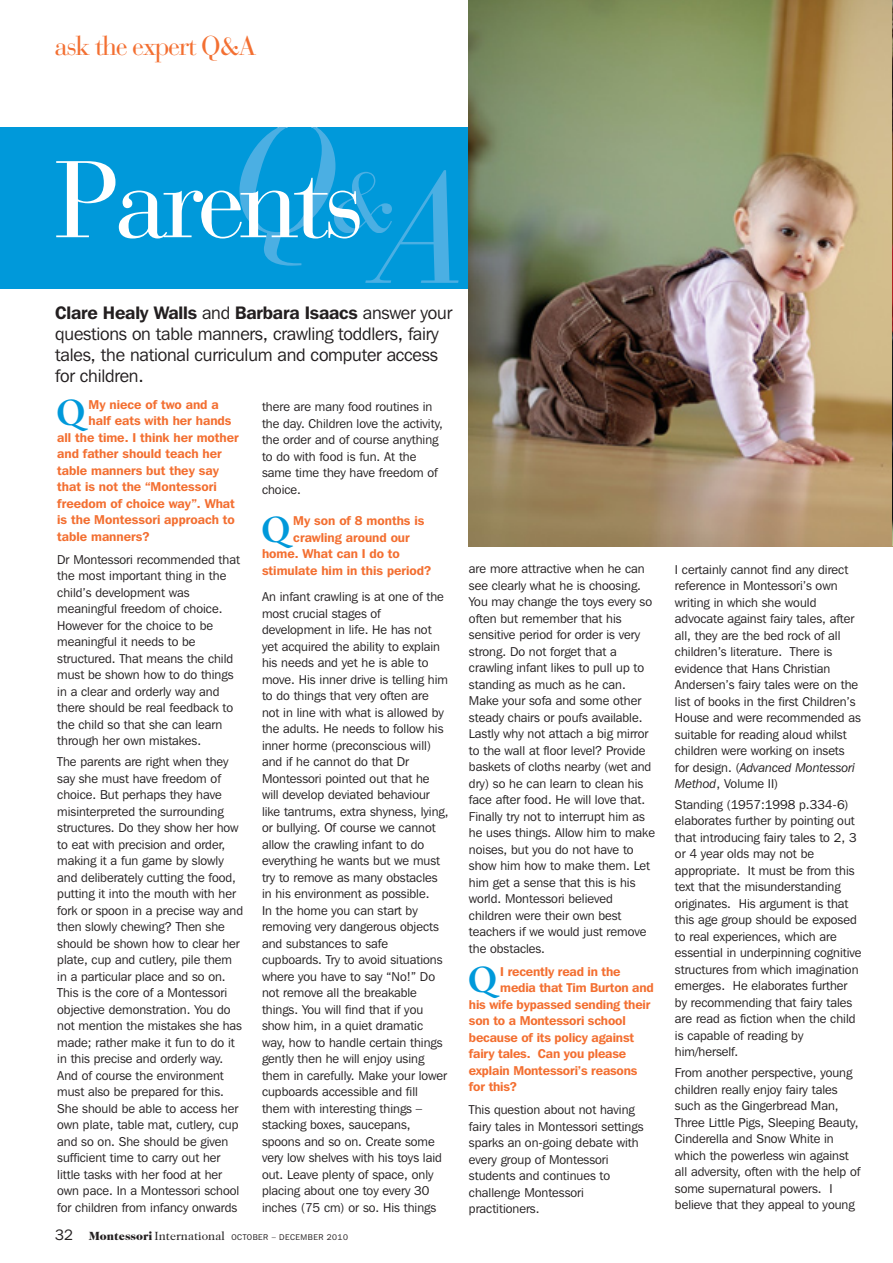
<style>
.page{position:relative;width:893px;height:1263px;background:#fff}
.page>*{position:absolute;margin:0;border:0;box-sizing:border-box;transform-origin:0 0}
.t1{font:108px "Bauer Bodoni";letter-spacing:-.055em;color:#fff}
.t2{font:600 36.15px "Stone Serif";color:#0099da}
.t3{font:27px "Bauer Bodoni";letter-spacing:-.055em;color:#f36f31}
.t4{font:18px/21px "Franklin Gothic IT Cby BT";letter-spacing:-.015em;color:#231f20}
.t5{font:12.75px/16.5px "Franklin Gothic IT Cby BT";color:#231f20}
.t6{font:600 12.75px "Franklin Gothic IT Cby BT";color:#f36f31}
.t7{font:8.25px "Franklin Gothic IT Cby BT";letter-spacing:.06em;color:#231f20}
.s1{font-weight:600}
.s2{font-size:15px}
.s3{font-family:"Caslon Two Twenty Four";font-weight:900;font-size:12px}
.s4{font-family:"Caslon Two Twenty Four";font-size:12px}
.s5{font-style:italic}
</style>
<div class="page">
<div style="left:0;top:127px;width:893px;height:162px;background:#0099da"></div>
<img style="left:469px;top:0;width:424px;height:547px">
<hr style="left:892px;top:0;width:1px;height:546px;background:#cce2f5">
<svg style="left:239px;top:127px;width:220px;height:156px"></svg>
<h3 class="t3" style="left:54px;top:35px;width:204px">ask the expert Q&amp;A</h3>
<h1 class="t1" style="left:54px;top:158px;width:312px">Parents</h1>
<h3 class="t4" style="left:55px;top:304px;width:398px"><span class="s1">Clare Healy Walls</span> and <span class="s1">Barbara Isaacs</span> answer your questions on table manners, crawling toddlers, fairy tales, the national curriculum and computer access for children.</h3>
<h2 class="t2" style="left:56px;top:399px;width:31px">Q</h2>
<p class="t6" style="left:89px;top:400px;width:132px">My niece of two and a</p>
<p class="t6" style="left:89px;top:417px;width:144px">half eats with her hands</p>
<p class="t6" style="left:57px;top:433px;width:183px">all the time. I think her mother</p>
<p class="t6" style="left:57px;top:450px;width:166px">and father should teach her</p>
<p class="t6" style="left:57px;top:466px;width:163px">table manners but they say</p>
<p class="t6" style="left:57px;top:483px;width:161px">that is not the “Montessori</p>
<p class="t6" style="left:57px;top:499px;width:179px">freedom of choice way”. What</p>
<p class="t6" style="left:57px;top:516px;width:179px">is the Montessori approach to</p>
<p class="t6" style="left:57px;top:532px;width:94px">table manners?</p>
<p class="t5" style="left:57px;top:552px;width:184px">Dr Montessori recommended that the most important thing in the child’s development was meaningful freedom of choice.<br>However for the choice to be meaningful it needs to be structured. That means the child must be shown how to do things in a clear and orderly way and there should be real feedback to the child so that she can learn through her own mistakes.</p>
<p class="t5" style="left:57px;top:755px;width:187px">The parents are right when they say she must have freedom of choice. But perhaps they have misinterpreted the surrounding structures. Do they show her how to eat with precision and order, making it a fun game by slowly and deliberately cutting the food, putting it into the mouth with her fork or spoon in a precise way and then slowly chewing? Then she should be shown how to clear her plate, cup and cutlery, pile them in a particular place and so on.<br>This is the core of a Montessori objective demonstration. You do not mention the mistakes she has made; rather make it fun to do it in this precise and orderly way.<br>And of course the environment must also be prepared for this.<br>She should be able to access her own plate, table mat, cutlery, cup and so on. She should be given sufficient time to carry out her little tasks with her food at her own pace. In a Montessori school for children from infancy onwards</p>
<p class="t5" style="left:262px;top:400px;width:182px">there are many food routines in the day. Children love the activity, the order and of course anything to do with food is fun. At the same time they have freedom of choice.</p>
<h2 class="t2" style="left:261px;top:515px;width:31px">Q</h2>
<p class="t6" style="left:293px;top:516px;width:133px">My son of 8 months is</p>
<p class="t6" style="left:293px;top:533px;width:118px">crawling around our</p>
<p class="t6" style="left:262px;top:549px;width:139px">home. What can I do to</p>
<p class="t6" style="left:262px;top:566px;width:171px">stimulate him in this period?</p>
<p class="t5" style="left:262px;top:590px;width:188px">An infant crawling is at one of the most crucial stages of development in life. He has not yet acquired the ability to explain his needs and yet he is able to move. His inner drive is telling him to do things that very often are not in line with what is allowed by the adults. He needs to follow his inner horme (preconscious will) and if he cannot do that Dr<br>Montessori pointed out that he will develop deviated behaviour like tantrums, extra shyness, lying, or bullying. Of course we cannot allow the crawling infant to do everything he wants but we must try to remove as many obstacles in his environment as possible.<br>In the home you can start by removing very dangerous objects and substances to safe cupboards. Try to avoid situations where you have to say “No!” Do not remove all the breakable things. You will find that if you show him, in a quiet dramatic way, how to handle certain things gently then he will enjoy using them in carefully. Make your lower cupboards accessible and fill them with interesting things – stacking boxes, saucepans, spoons and so on. Create some very low shelves with his toys laid out. Leave plenty of space, only placing about one toy every 30 inches (75 cm) or so. His things</p>
<p class="t7" style="left:55px;top:1234px;width:294px"><span class="s2">32</span> <span class="s3">Montessori</span> <span class="s4">International</span> OCTOBER – DECEMBER 2010</p>
<p class="t5" style="left:469px;top:562px;width:187px">are more attractive when he can see clearly what he is choosing.<br>You may change the toys every so often but remember that his sensitive period for order is very strong. Do not forget that a crawling infant likes to pull up to standing as much as he can.<br>Make your sofa and some other steady chairs or poufs available.<br>Lastly why not attach a big mirror to the wall at floor level? Provide baskets of cloths nearby (wet and dry) so he can learn to clean his face after food. He will love that.<br>Finally try not to interrupt him as he uses things. Allow him to make noises, but you do not have to show him how to make them. Let him get a sense that this is his world. Montessori believed children were their own best teachers if we would just remove the obstacles.</p>
<h2 class="t2" style="left:468px;top:965px;width:31px">Q</h2>
<p class="t6" style="left:500px;top:967px;width:122px">I recently read in the</p>
<p class="t6" style="left:500px;top:983px;width:155px">media that Tim Burton and</p>
<p class="t6" style="left:469px;top:1000px;width:183px">his wife bypassed sending their</p>
<p class="t6" style="left:469px;top:1016px;width:158px">son to a Montessori school</p>
<p class="t6" style="left:469px;top:1033px;width:167px">because of its policy against</p>
<p class="t6" style="left:469px;top:1049px;width:159px">fairy tales. Can you please</p>
<p class="t6" style="left:469px;top:1066px;width:170px">explain Montessori’s reasons</p>
<p class="t6" style="left:469px;top:1082px;width:50px">for this?</p>
<p class="t5" style="left:469px;top:1102px;width:176px">This question about not having fairy tales in Montessori settings sparks an on-going debate with every group of Montessori students and continues to challenge Montessori practitioners.</p>
<p class="t5" style="left:675px;top:562px;width:187px">I certainly cannot find any direct reference in Montessori’s own writing in which she would advocate against fairy tales, after all, they are the bed rock of all children’s literature. There is evidence that Hans Christian<br>Andersen’s fairy tales were on the list of books in the first Children’s<br>House and were recommended as suitable for reading aloud whilst children were working on insets for design. (<span class="s5">Advanced Montessori<br>Method</span>, Volume II)</p>
<p class="t5" style="left:675px;top:797px;width:188px">Standing (1957:1998 p.334-6) elaborates further by pointing out that introducing fairy tales to 2, 3 or 4 year olds may not be appropriate. It must be from this text that the misunderstanding originates. His argument is that this age group should be exposed to real experiences, which are essential in underpinning cognitive structures from which imagination emerges. He elaborates further by recommending that fairy tales are read as fiction when the child is capable of reading by him/herself.</p>
<p class="t5" style="left:675px;top:1066px;width:187px">From another perspective, young children really enjoy fairy tales such as the Gingerbread Man,<br>Three Little Pigs, Sleeping Beauty,<br>Cinderella and Snow White in which the powerless win against all adversity, often with the help of some supernatural powers. I believe that they appeal to young</p>
</div>
